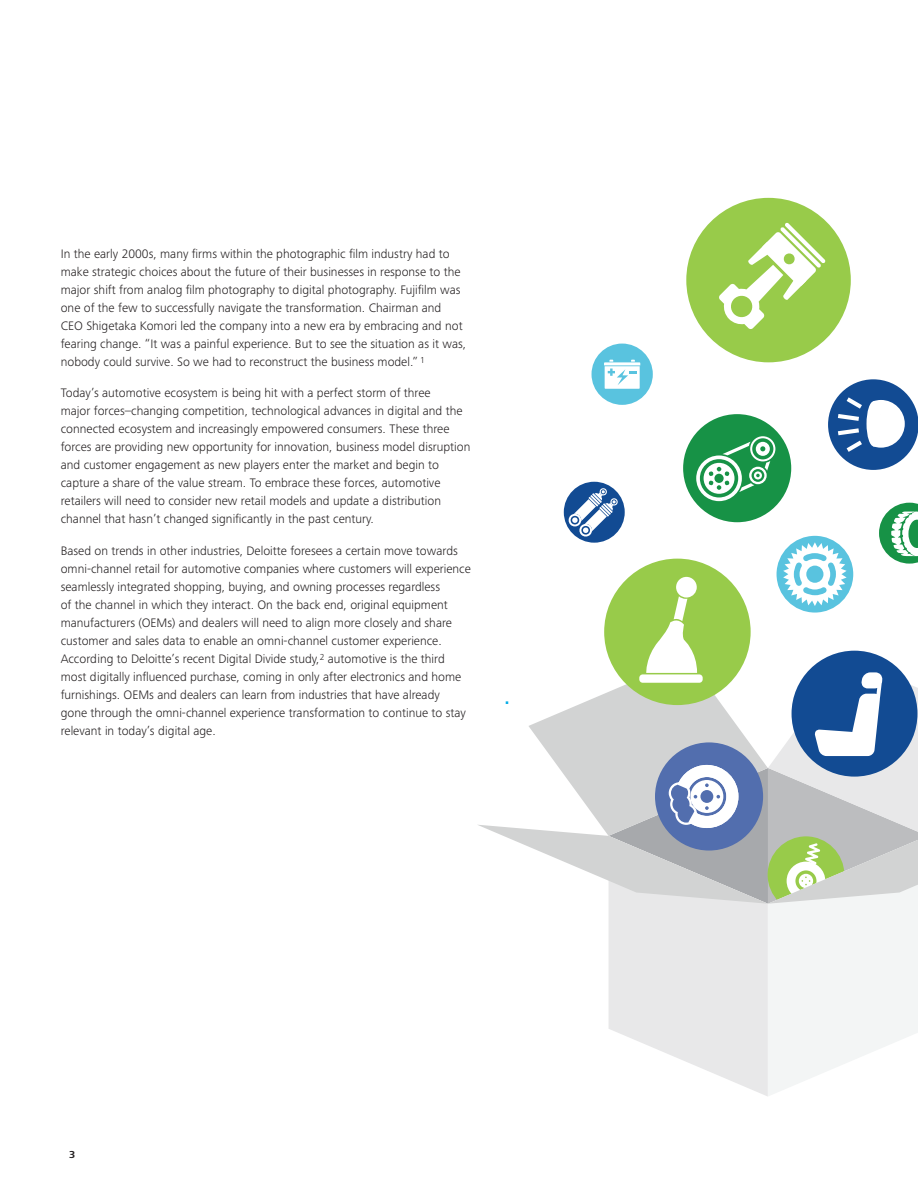
<style>
.page{position:relative;width:918px;height:1188px;background:#fff}
.page>*{position:absolute;margin:0;border:0;box-sizing:border-box;transform-origin:0 0}
.t1{font:300 32.55px "Frutiger Next Pro";color:#00abe7}
.t2{font:300 12.75px/18px "Frutiger Next Pro";color:#231f20}
.t3{font:700 10.5px "Frutiger Next Pro";color:#231f20}
</style>
<div class="page">
<div style="left:592px;top:344px;width:61px;height:61px;background:#59c3df;border-radius:50%"></div>
<div style="left:686px;top:198px;width:165px;height:164px;background:#98cb4a;border-radius:50%"></div>
<svg style="left:719px;top:223px;width:106px;height:106px"></svg>
<svg style="left:478px;top:360px;width:440px;height:736px"></svg>
<p class="t2" style="left:61px;top:245px;width:407px">In the early 2000s, many firms within the photographic film industry had to make strategic choices about the future of their businesses in response to the major shift from analog film photography to digital photography. Fujifilm was one of the few to successfully navigate the transformation. Chairman and CEO Shigetaka Komori led the company into a new era by embracing and not fearing change. “It was a painful experience. But to see the situation as it was, nobody could survive. So we had to reconstruct the business model.” <sup>1</sup></p>
<p class="t2" style="left:61px;top:384px;width:411px">Today’s automotive ecosystem is being hit with a perfect storm of three<br>major forces–changing competition, technological advances in digital and the connected ecosystem and increasingly empowered consumers. These three forces are providing new opportunity for innovation, business model disruption and customer engagement as new players enter the market and begin to capture a share of the value stream. To embrace these forces, automotive retailers will need to consider new retail models and update a distribution channel that hasn’t changed significantly in the past century.</p>
<p class="t2" style="left:61px;top:542px;width:412px">Based on trends in other industries, Deloitte foresees a certain move towards omni-channel retail for automotive companies where customers will experience seamlessly integrated shopping, buying, and owning processes regardless<br>of the channel in which they interact. On the back end, original equipment manufacturers (OEMs) and dealers will need to align more closely and share customer and sales data to enable an omni-channel customer experience.<br>According to Deloitte’s recent Digital Divide study,<sup>2</sup> automotive is the third most digitally influenced purchase, coming in only after electronics and home furnishings. OEMs and dealers can learn from industries that have already<br>gone through the omni-channel experience transformation to continue to stay relevant in today’s digital age.</p>
<h1 class="t1" style="left:503px;top:674px;width:10px">.</h1>
<p class="t3" style="left:69px;top:1148px;width:8px">3</p>
</div>
